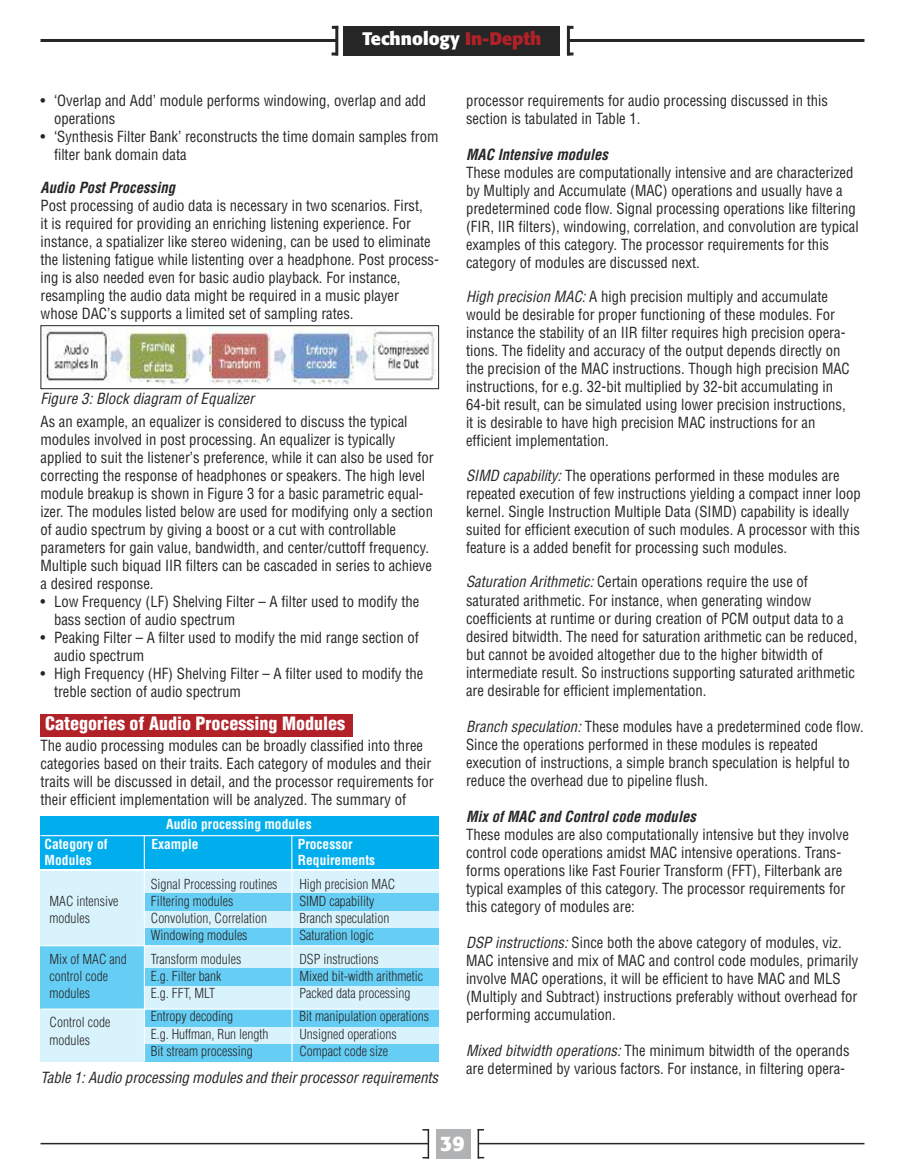
<style>
.page{position:relative;width:905px;height:1175px;background:#fff}
.page>*{position:absolute;margin:0;border:0;box-sizing:border-box;transform-origin:0 0}
.t1{font:700 21px "Formata";color:#fff}
.t2{font:900 condensed 18px "Helvetica";color:#fff}
.t3{font:700 18px "Formata";color:#fff}
.t4{font:condensed 15px/18px "Helvetica";color:#272627}
.t5{font:italic condensed 15px "Helvetica";letter-spacing:-.005em;color:#272627}
.t6{font:italic 700 condensed 15px "Helvetica";letter-spacing:.005em;color:#272627}
.t7{font:300 condensed 13.5px "Helvetica";color:#272627}
.t8{font:700 condensed 13.5px "Helvetica";color:#fff}
.s1{color:#b12127}
.s2{font-style:italic}
</style>
<div class="page">
<div style="left:40px;top:871px;width:399px;height:190px;background:#d9f3fc"></div>
<div style="left:144px;top:893px;width:295px;height:17px;background:#66cef4"></div>
<div style="left:144px;top:928px;width:295px;height:17px;background:#66cef4"></div>
<div style="left:144px;top:968px;width:295px;height:17px;background:#66cef4"></div>
<div style="left:144px;top:1009px;width:295px;height:17px;background:#66cef4"></div>
<div style="left:144px;top:1044px;width:295px;height:17px;background:#66cef4"></div>
<div style="left:40px;top:946px;width:104px;height:62px;background:#66cef4"></div>
<hr style="left:40px;top:1142px;width:388px;height:2px;background:#272627">
<hr style="left:479px;top:1142px;width:385px;height:2px;background:#272627">
<div style="left:436px;top:1129px;width:34px;height:29px;background:#b1b2b3"></div>
<hr style="left:477px;top:1128px;width:2px;height:30px;background:#272627">
<hr style="left:427px;top:1128px;width:2px;height:30px;background:#272627">
<hr style="left:40px;top:39px;width:298px;height:3px;background:#272627">
<hr style="left:567px;top:39px;width:297px;height:3px;background:#272627">
<div style="left:343px;top:26px;width:217px;height:29px;background:#272627"></div>
<hr style="left:567px;top:26px;width:3px;height:29px;background:#272627">
<svg style="left:331px;top:52px;width:4px;height:3px"></svg>
<hr style="left:335px;top:26px;width:3px;height:29px;background:#272627">
<img style="left:44px;top:327px;width:393px;height:58px">
<div style="left:40px;top:325px;width:399px;height:64px;border:1px solid #272627"></div>
<div style="left:40px;top:714px;width:312px;height:23px;background:#b12127"></div>
<div style="left:40px;top:816px;width:399px;height:53px;background:#00aded"></div>
<hr style="left:40px;top:945px;width:399px;height:1px;background:#fff">
<hr style="left:40px;top:1008px;width:399px;height:1px;background:#fff">
<hr style="left:40px;top:835px;width:399px;height:1px;background:#fff">
<hr style="left:144px;top:835px;width:1px;height:226px;background:#fff">
<hr style="left:291px;top:835px;width:1px;height:226px;background:#fff">
<p class="t3" style="left:362px;top:31px;width:180px">Technology <span class="s1">In-Depth</span></p>
<p class="t4" style="left:54px;top:92px;width:374px;text-indent:-14px">• ‘Overlap and Add’ module performs windowing, overlap and add operations</p>
<p class="t4" style="left:54px;top:128px;width:386px;text-indent:-14px">• ‘Synthesis Filter Bank’ reconstructs the time domain samples from filter bank domain data</p>
<p class="t6" style="left:41px;top:179px;width:136px">Audio Post Processing</p>
<p class="t4" style="left:41px;top:197px;width:400px">Post processing of audio data is necessary in two scenarios. First,<br>it is required for providing an enriching listening experience. For instance, a spatializer like stereo widening, can be used to eliminate the listening fatigue while listenting over a headphone. Post process&shy;ing is also needed even for basic audio playback. For instance, resampling the audio data might be required in a music player whose DAC’s supports a limited set of sampling rates.</p>
<p class="t5" style="left:40px;top:390px;width:215px">Figure 3: Block diagram of Equalizer</p>
<p class="t4" style="left:41px;top:413px;width:394px">As an example, an equalizer is considered to discuss the typical modules involved in post processing. An equalizer is typically applied to suit the listener’s preference, while it can also be used for correcting the response of headphones or speakers. The high level module breakup is shown in Figure 3 for a basic parametric equal&shy;izer. The modules listed below are used for modifying only a section of audio spectrum by giving a boost or a cut with controllable parameters for gain value, bandwidth, and center/cuttoff frequency.<br>Multiple such biquad IIR filters can be cascaded in series to achieve a desired response.</p>
<p class="t4" style="left:54px;top:593px;width:367px;text-indent:-14px">• Low Frequency (LF) Shelving Filter – A filter used to modify the bass section of audio spectrum</p>
<p class="t4" style="left:54px;top:629px;width:366px;text-indent:-14px">• Peaking Filter – A filter used to modify the mid range section of audio spectrum</p>
<p class="t4" style="left:54px;top:665px;width:371px;text-indent:-14px">• High Frequency (HF) Shelving Filter – A filter used to modify the treble section of audio spectrum</p>
<p class="t4" style="left:41px;top:737px;width:394px">The audio processing modules can be broadly classified into three categories based on their traits. Each category of modules and their traits will be discussed in detail, and the processor requirements for their efficient implementation will be analyzed. The summary of</p>
<p class="t2" style="left:45px;top:713px;width:301px">Categories of Audio Processing Modules</p>
<p class="t8" style="left:166px;top:816px;width:147px">Audio processing modules</p>
<p class="t8" style="left:45px;top:836px;width:64px">Category of</p>
<p class="t8" style="left:151px;top:836px;width:49px">Example</p>
<p class="t8" style="left:298px;top:836px;width:56px">Processor</p>
<p class="t8" style="left:45px;top:852px;width:49px">Modules</p>
<p class="t8" style="left:298px;top:852px;width:79px">Requirements</p>
<p class="t7" style="left:151px;top:876px;width:128px">Signal Processing routines</p>
<p class="t7" style="left:299px;top:876px;width:97px">High precision MAC</p>
<p class="t7" style="left:50px;top:893px;width:70px">MAC intensive</p>
<p class="t7" style="left:151px;top:893px;width:84px">Filtering modules</p>
<p class="t7" style="left:299px;top:893px;width:76px">SIMD capability</p>
<p class="t7" style="left:50px;top:910px;width:42px">modules</p>
<p class="t7" style="left:151px;top:910px;width:118px">Convolution, Correlation</p>
<p class="t7" style="left:299px;top:910px;width:91px">Branch speculation</p>
<p class="t7" style="left:151px;top:927px;width:98px">Windowing modules</p>
<p class="t7" style="left:299px;top:927px;width:76px">Saturation logic</p>
<p class="t7" style="left:50px;top:951px;width:79px">Mix of MAC and</p>
<p class="t7" style="left:151px;top:951px;width:92px">Transform modules</p>
<p class="t7" style="left:299px;top:951px;width:81px">DSP instructions</p>
<p class="t7" style="left:50px;top:968px;width:60px">control code</p>
<p class="t7" style="left:151px;top:968px;width:72px">E.g. Filter bank</p>
<p class="t7" style="left:299px;top:968px;width:125px">Mixed bit-width arithmetic</p>
<p class="t7" style="left:50px;top:985px;width:42px">modules</p>
<p class="t7" style="left:151px;top:985px;width:66px">E.g. FFT, MLT</p>
<p class="t7" style="left:299px;top:985px;width:112px">Packed data processing</p>
<p class="t7" style="left:50px;top:1014px;width:62px">Control code</p>
<p class="t7" style="left:151px;top:1008px;width:84px">Entropy decoding</p>
<p class="t7" style="left:299px;top:1008px;width:131px">Bit manipulation operations</p>
<p class="t7" style="left:50px;top:1032px;width:42px">modules</p>
<p class="t7" style="left:151px;top:1026px;width:119px">E.g. Huffman, Run length</p>
<p class="t7" style="left:299px;top:1026px;width:99px">Unsigned operations</p>
<p class="t7" style="left:151px;top:1043px;width:103px">Bit stream processing</p>
<p class="t7" style="left:299px;top:1043px;width:90px">Compact code size</p>
<p class="t5" style="left:40px;top:1069px;width:399px">Table 1: Audio processing modules and their processor requirements</p>
<p class="t4" style="left:466px;top:92px;width:363px">processor requirements for audio processing discussed in this section is tabulated in Table 1.</p>
<p class="t6" style="left:466px;top:146px;width:144px">MAC Intensive modules</p>
<p class="t4" style="left:466px;top:164px;width:394px">These modules are computationally intensive and are characterized by Multiply and Accumulate (MAC) operations and usually have a predetermined code flow. Signal processing operations like filtering (FIR, IIR filters), windowing, correlation, and convolution are typical examples of this category. The processor requirements for this category of modules are discussed next.</p>
<p class="t4" style="left:466px;top:288px;width:385px"><span class="s2">High precision MAC:</span> A high precision multiply and accumulate would be desirable for proper functioning of these modules. For instance the stability of an IIR filter requires high precision opera&shy;tions. The fidelity and accuracy of the output depends directly on the precision of the MAC instructions. Though high precision MAC instructions, for e.g. 32-bit multiplied by 32-bit accumulating in 64-bit result, can be simulated using lower precision instructions, it is desirable to have high precision MAC instructions for an efficient implementation.</p>
<p class="t4" style="left:466px;top:467px;width:396px"><span class="s2">SIMD capability:</span> The operations performed in these modules are repeated execution of few instructions yielding a compact inner loop kernel. Single Instruction Multiple Data (SIMD) capability is ideally suited for efficient execution of such modules. A processor with this feature is a added benefit for processing such modules.</p>
<p class="t4" style="left:466px;top:573px;width:393px"><span class="s2">Saturation Arithmetic:</span> Certain operations require the use of saturated arithmetic. For instance, when generating window coefficients at runtime or during creation of PCM output data to a desired bitwidth. The need for saturation arithmetic can be reduced, but cannot be avoided altogether due to the higher bitwidth of intermediate result. So instructions supporting saturated arithmetic are desirable for efficient implementation.</p>
<p class="t4" style="left:466px;top:717px;width:399px"><span class="s2">Branch speculation:</span> These modules have a predetermined code flow.<br>Since the operations performed in these modules is repeated execution of instructions, a simple branch speculation is helpful to reduce the overhead due to pipeline flush.</p>
<p class="t6" style="left:466px;top:807px;width:231px">Mix of MAC and Control code modules</p>
<p class="t4" style="left:466px;top:825px;width:384px">These modules are also computationally intensive but they involve control code operations amidst MAC intensive operations. Trans&shy;forms operations like Fast Fourier Transform (FFT), Filterbank are typical examples of this category. The processor requirements for this category of modules are:</p>
<p class="t4" style="left:466px;top:933px;width:394px"><span class="s2">DSP instructions:</span> Since both the above category of modules, viz.<br>MAC intensive and mix of MAC and control code modules, primarily involve MAC operations, it will be efficient to have MAC and MLS (Multiply and Subtract) instructions preferably without overhead for performing accumulation.</p>
<p class="t4" style="left:466px;top:1041px;width:385px"><span class="s2">Mixed bitwidth operations:</span> The minimum bitwidth of the operands are determined by various factors. For instance, in filtering opera-</p>
<h1 class="t1" style="left:440px;top:1134px;width:26px">39</h1>
</div>
